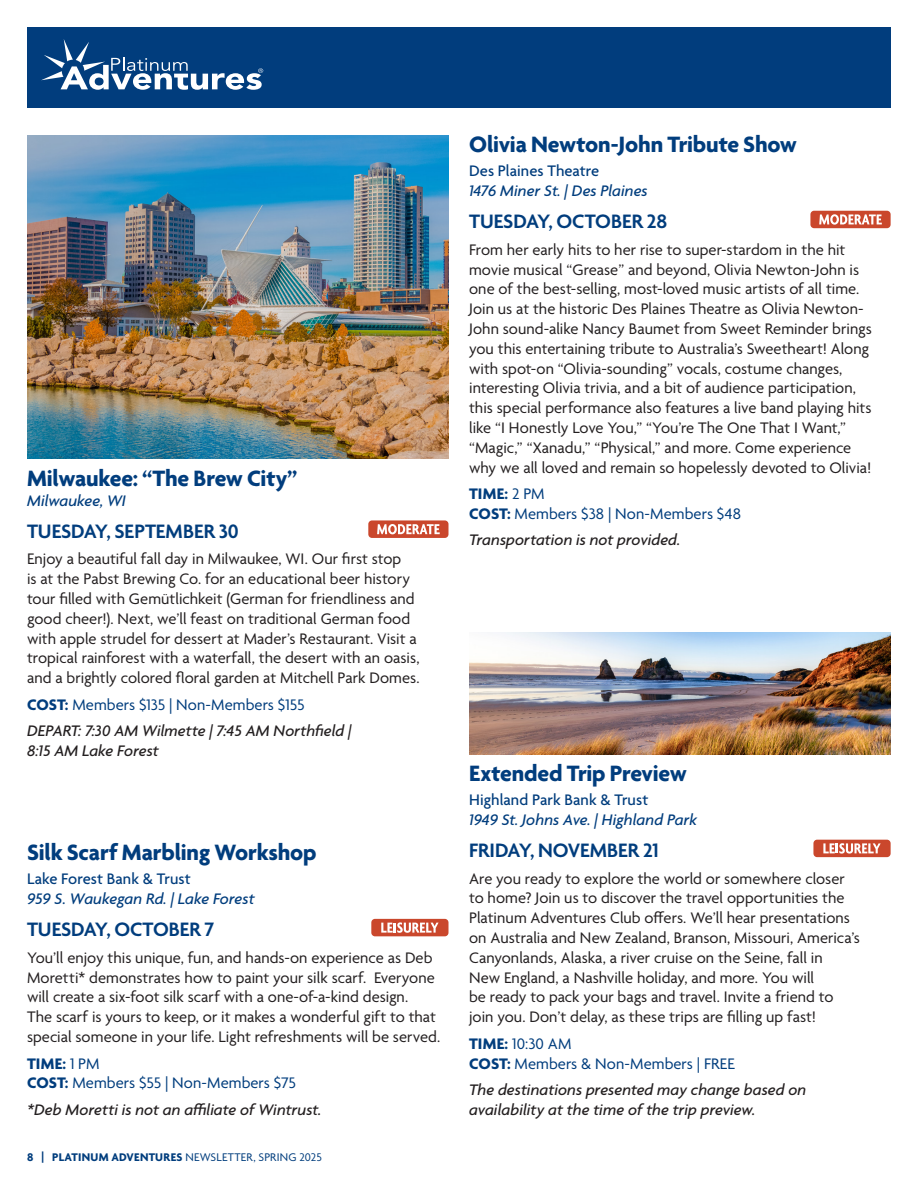
<style>
.page{position:relative;width:918px;height:1188px;background:#fff}
.page>*{position:absolute;margin:0;border:0;box-sizing:border-box;transform-origin:0 0}
.EVENT_TITLE{font:700 24px "Agenda";letter-spacing:-.01em;color:#013d7d}
.DATE{font:600 21px "Agenda";letter-spacing:-.005em;color:#013d7d}
.Itin_text{font:16.5px/19.8px "Agenda";color:#231f20}
.Event_disclosure{font:italic 500 16.5px/19.8px "Agenda";letter-spacing:.005em;color:#231f20}
.Itin_event{font:italic 500 16.5px/19.8px "Agenda";letter-spacing:.005em;color:#013d7d}
.Itin_cost_call{font:16.5px "Agenda";letter-spacing:.005em;color:#013d7d}
.Itin_cost_call-2{font:700 16.5px "Agenda";letter-spacing:.015em;color:#013d7d}
.t1{font:12px "Agenda";letter-spacing:.02em;color:#013d7d}
.s1{font-weight:700}
.s2{font-style:normal}
.s3{font-weight:400}
</style>
<div class="page">
<div style="left:27px;top:27px;width:864px;height:81px;background:#013d7d"></div>
<svg style="left:41px;top:39px;width:222px;height:51px"></svg>
<div style="left:371px;top:919px;width:77px;height:17px;background:#ca472c;border-radius:4px"></div>
<svg style="left:381px;top:922px;width:58px;height:11px"></svg>
<div style="left:810px;top:211px;width:81px;height:17px;background:#ca472c;border-radius:4px"></div>
<svg style="left:819px;top:214px;width:63px;height:11px"></svg>
<img style="left:27px;top:135px;width:422px;height:324px">
<div style="left:368px;top:520px;width:80px;height:18px;background:#ca472c;border-radius:4px"></div>
<svg style="left:377px;top:524px;width:63px;height:10px"></svg>
<img style="left:469px;top:632px;width:422px;height:122px">
<div style="left:813px;top:840px;width:78px;height:17px;background:#ca472c;border-radius:4px"></div>
<svg style="left:823px;top:843px;width:58px;height:11px"></svg>
<p class="EVENT_TITLE" style="left:27px;top:465px;width:272px">Milwaukee: “The Brew City”</p>
<p class="Itin_event" style="left:27px;top:491px;width:101px">Milwaukee, WI</p>
<p class="DATE" style="left:27px;top:520px;width:213px">TUESDAY, SEPTEMBER 30</p>
<p class="Itin_text" style="left:27px;top:550px;width:394px">Enjoy a beautiful fall day in Milwaukee, WI. Our first stop<br>is at the Pabst Brewing Co. for an educational beer history tour filled with Gemütlichkeit (German for friendliness and good cheer!). Next, we’ll feast on traditional German food with apple strudel for dessert at Mader’s Restaurant. Visit a tropical rainforest with a waterfall, the desert with an oasis, and a brightly colored floral garden at Mitchell Park Domes.</p>
<p class="Itin_cost_call" style="left:27px;top:696px;width:279px"><span class="s1">COST:</span> Members $135 | Non-Members $155</p>
<p class="Event_disclosure" style="left:27px;top:721px;width:326px">DEPART: 7:30 AM Wilmette | 7:45 AM Northfield |<br>8:15 AM Lake Forest</p>
<p class="EVENT_TITLE" style="left:27px;top:840px;width:291px">Silk Scarf Marbling Workshop</p>
<p class="Itin_event" style="left:27px;top:869px;width:229px"><span class="s2">Lake Forest Bank &amp; Trust<br></span>959 S. Waukegan Rd. | Lake Forest</p>
<p class="DATE" style="left:27px;top:918px;width:189px">TUESDAY, OCTOBER 7</p>
<p class="Itin_text" style="left:27px;top:949px;width:415px">You’ll enjoy this unique, fun, and hands-on experience as Deb Moretti* demonstrates how to paint your silk scarf. Everyone will create a six-foot silk scarf with a one-of-a-kind design.<br>The scarf is yours to keep, or it makes a wonderful gift to that special someone in your life. Light refreshments will be served.</p>
<p class="Itin_cost_call-2" style="left:27px;top:1054px;width:74px">TIME: <span class="s3">1 PM</span></p>
<p class="Itin_cost_call" style="left:27px;top:1074px;width:271px"><span class="s1">COST:</span> Members $55 | Non-Members $75</p>
<p class="Event_disclosure" style="left:27px;top:1100px;width:296px">*Deb Moretti is not an affiliate of Wintrust.</p>
<p class="t1" style="left:27px;top:1151px;width:296px"><span class="s1">8 | PLATINUM ADVENTURES</span> NEWSLETTER, SPRING 2025</p>
<p class="EVENT_TITLE" style="left:469px;top:132px;width:329px">Olivia Newton-John Tribute Show</p>
<p class="Itin_event" style="left:469px;top:161px;width:180px"><span class="s2">Des Plaines Theatre<br></span>1476 Miner St. | Des Plaines</p>
<p class="DATE" style="left:469px;top:210px;width:200px">TUESDAY, OCTOBER 28</p>
<p class="Itin_text" style="left:469px;top:241px;width:404px">From her early hits to her rise to super-stardom in the hit movie musical “Grease” and beyond, Olivia Newton-John is one of the best-selling, most-loved music artists of all time.<br>Join us at the historic Des Plaines Theatre as Olivia Newton-John sound-alike Nancy Baumet from Sweet Reminder brings you this entertaining tribute to Australia’s Sweetheart! Along with spot-on “Olivia-sounding” vocals, costume changes, interesting Olivia trivia, and a bit of audience participation, this special performance also features a live band playing hits like “I Honestly Love You,” “You’re The One That I Want,” “Magic,” “Xanadu,” “Physical,” and more. Come experience why we all loved and remain so hopelessly devoted to Olivia!</p>
<p class="Itin_cost_call-2" style="left:469px;top:485px;width:77px">TIME: <span class="s3">2 PM</span></p>
<p class="Itin_cost_call" style="left:469px;top:505px;width:273px"><span class="s1">COST:</span> Members $38 | Non-Members $48</p>
<p class="Event_disclosure" style="left:469px;top:530px;width:213px">Transportation is not provided.</p>
<p class="EVENT_TITLE" style="left:469px;top:761px;width:219px">Extended Trip Preview</p>
<p class="Itin_event" style="left:469px;top:790px;width:229px"><span class="s2">Highland Park Bank &amp; Trust<br></span>1949 St. Johns Ave. | Highland Park</p>
<p class="DATE" style="left:469px;top:839px;width:191px">FRIDAY, NOVEMBER 21</p>
<p class="Itin_text" style="left:469px;top:870px;width:392px">Are you ready to explore the world or somewhere closer to home? Join us to discover the travel opportunities the Platinum Adventures Club offers. We’ll hear presentations on Australia and New Zealand, Branson, Missouri, America’s Canyonlands, Alaska, a river cruise on the Seine, fall in<br>New England, a Nashville holiday, and more. You will<br>be ready to pack your bags and travel. Invite a friend to join you. Don’t delay, as these trips are filling up fast!</p>
<p class="Itin_cost_call" style="left:469px;top:1035px;width:104px"><span class="s1">TIME:</span> 10:30 AM</p>
<p class="Itin_cost_call" style="left:469px;top:1054px;width:267px"><span class="s1">COST:</span> Members &amp; Non-Members | FREE</p>
<p class="Event_disclosure" style="left:469px;top:1080px;width:339px">The destinations presented may change based on availability at the time of the trip preview.</p>
</div>
